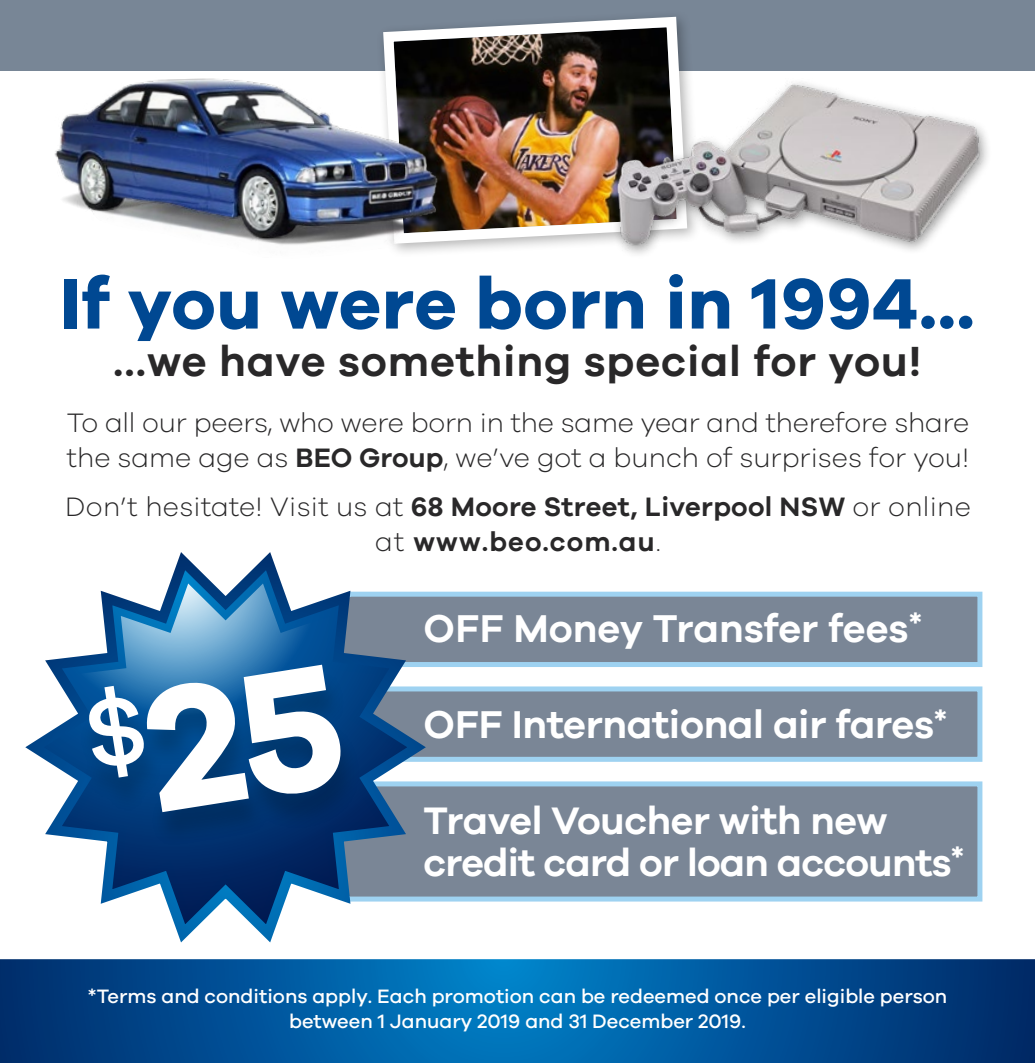
<style>
.page{position:relative;width:1035px;height:1063px;background:#fff}
.page>*{position:absolute;margin:0;border:0;box-sizing:border-box;transform-origin:0 0}
.t1{font:700 73.5px "Galano Grotesque";letter-spacing:.01em;color:#004892}
.t2{font:600 43.5px "Galano Grotesque";letter-spacing:.02em;color:#292829}
.t3{font:600 40px "Galano Grotesque";letter-spacing:-.01em;color:#fff}
.t4{font:600 39.5px/41.2px "Galano Grotesque";letter-spacing:-.02em;color:#fff}
.t5{font:300 27.5px/35px "Galano Grotesque";letter-spacing:-.005em;color:#292829}
.t6{font:600 27.5px/35px "Galano Grotesque";letter-spacing:.04em;color:#292829;text-align:center}
.t7{font:500 20px/25px "Galano Grotesque";color:#fff;text-align:center}
.s1{font-weight:600}
.s2{font-weight:300}
</style>
<div class="page">
<svg style="left:435px;top:591px;width:548px;height:76px;background:#8091a3"></svg>
<div style="left:258px;top:686px;width:724px;height:76px;background:#7a8696;border:5px solid #9ed2f1"></div>
<svg style="left:435px;top:781px;width:548px;height:121px;background:#7e8d9e"></svg>
<svg style="left:0;top:959px;width:1035px;height:104px;background:#005498"></svg>
<div style="left:0;top:0;width:1035px;height:71px;background:#788696"></div>
<div style="left:376px;top:10px;width:325px;height:248px;background:#000;opacity:.3"></div>
<img style="left:492px;top:12px;width:200px;height:237px">
<div style="left:610px;top:78px;width:382px;height:182px;background:#fff"></div>
<img style="left:611px;top:78px;width:375px;height:173px">
<img style="left:54px;top:11px;width:438px;height:247px">
<svg style="left:25px;top:552px;width:410px;height:391px"></svg>
<svg style="left:58px;top:584px;width:335px;height:327px"></svg>
<div style="left:79px;top:671px;width:283px;height:177px;background:#000;opacity:.2"></div>
<svg style="left:83px;top:664px;width:263px;height:148px;background:#074886"></svg>
<h1 class="t1" style="left:60px;top:258px;width:916px">If you were born in 1994...</h1>
<h2 class="t2" style="left:113px;top:335px;width:809px">...we have something special for you!</h2>
<h3 class="t5" style="left:67px;top:404px;width:904px">To all our peers, who were born in the same year and therefore share the same age as <span class="s1">BEO Group</span>, we’ve got a bunch of surprises for you!</h3>
<h3 class="t6" style="left:65px;top:489px;width:907px"><span class="s2">Don’t hesitate! Visit us at</span> 68 Moore Street, Liverpool NSW <span class="s2">or online at</span> www.beo.com.au<span class="s2">.</span></h3>
<h3 class="t3" style="left:423px;top:604px;width:500px">OFF Money Transfer fees<sup>*</sup></h3>
<h3 class="t3" style="left:423px;top:700px;width:525px">OFF International air fares<sup>*</sup></h3>
<h3 class="t4" style="left:423px;top:799px;width:542px">Travel Voucher with new credit card or loan accounts<sup>*</sup></h3>
<p class="t7" style="left:88px;top:983px;width:861px">*Terms and conditions apply. Each promotion can be redeemed once per eligible person between 1 January 2019 and 31 December 2019.</p>
</div>
